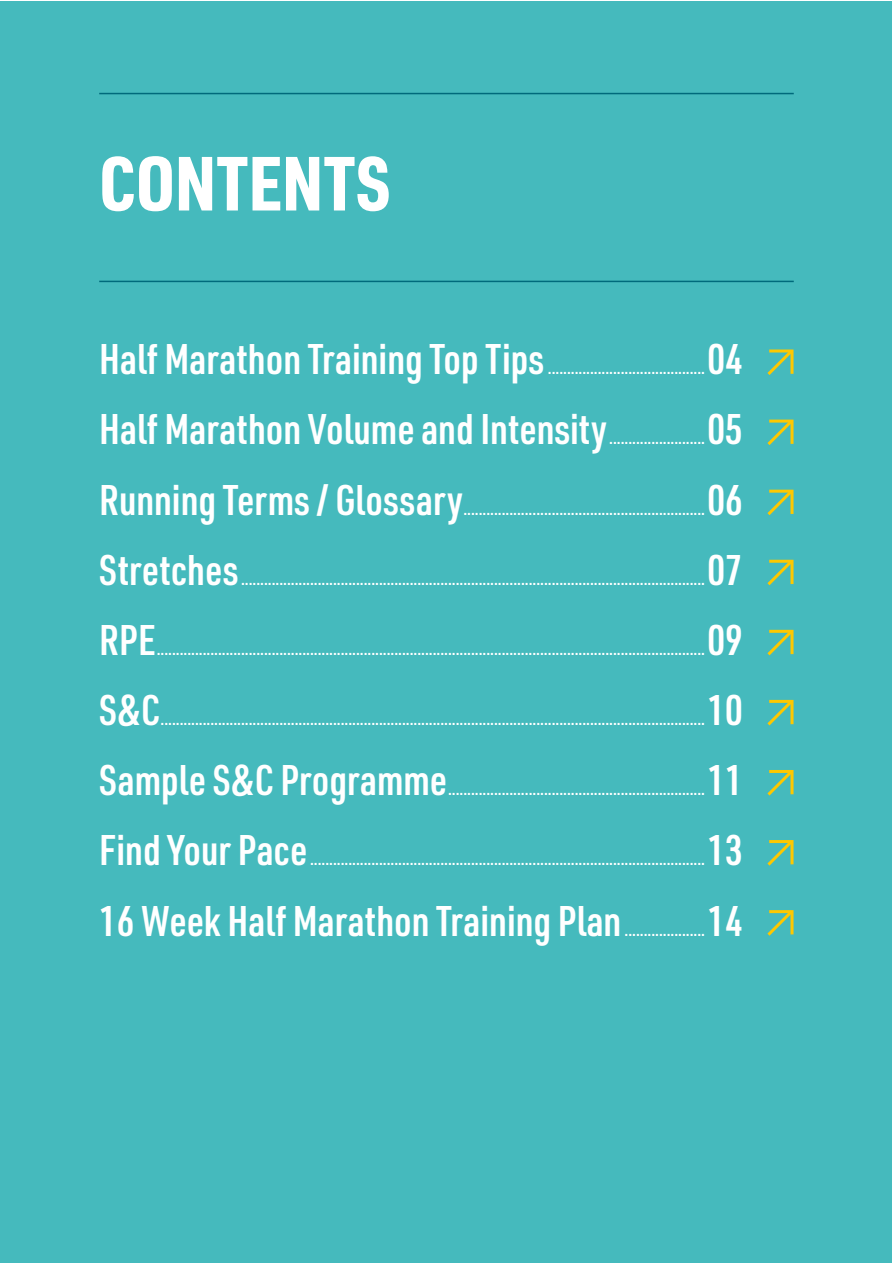
<style>
.page{position:relative;width:893px;height:1263px;background:#fff}
.page>*{position:absolute;margin:0;border:0;box-sizing:border-box;transform-origin:0 0}
.t1{font:900 75px "URWDIN Cond";letter-spacing:.01em;color:#fff}
.t2{font:600 42px "URWDIN Cond";color:#fff}
.t3{font:600 18px "URWDIN Cond";color:#fff}
</style>
<div class="page">
<div style="left:1px;top:1px;width:891px;height:1261px;background:#45babd"></div>
<hr style="left:99px;top:93px;width:695px;height:1px;background:#006a7b">
<hr style="left:99px;top:281px;width:695px;height:1px;background:#006a7b">
<svg style="left:767px;top:349px;width:26px;height:26px"></svg>
<svg style="left:767px;top:420px;width:26px;height:25px"></svg>
<svg style="left:767px;top:490px;width:26px;height:25px"></svg>
<svg style="left:767px;top:560px;width:26px;height:25px"></svg>
<svg style="left:767px;top:630px;width:26px;height:25px"></svg>
<svg style="left:767px;top:700px;width:26px;height:25px"></svg>
<svg style="left:767px;top:770px;width:26px;height:25px"></svg>
<svg style="left:767px;top:840px;width:26px;height:26px"></svg>
<svg style="left:767px;top:910px;width:26px;height:26px"></svg>
<h1 class="t1" style="left:99px;top:141px;width:293px">CONTENTS</h1>
<h2 class="t2" style="left:707px;top:340px;width:37px">04</h2>
<h2 class="t2" style="left:99px;top:340px;width:446px">Half Marathon Training Top Tips</h2>
<p class="t3" style="left:548px;top:360px;width:159px">.........................................</p>
<h2 class="t2" style="left:707px;top:410px;width:37px">05</h2>
<h2 class="t2" style="left:99px;top:410px;width:509px">Half Marathon Volume and Intensity</h2>
<p class="t3" style="left:609px;top:430px;width:97px">.........................</p>
<h2 class="t2" style="left:99px;top:480px;width:365px">Running Terms / Glossary</h2>
<h2 class="t2" style="left:707px;top:480px;width:37px">06</h2>
<p class="t3" style="left:463px;top:500px;width:243px">...............................................................</p>
<h2 class="t2" style="left:707px;top:550px;width:37px">07</h2>
<h2 class="t2" style="left:99px;top:550px;width:141px">Stretches</h2>
<p class="t3" style="left:241px;top:570px;width:465px">.........................................................................................................................</p>
<h2 class="t2" style="left:707px;top:621px;width:37px">09</h2>
<h2 class="t2" style="left:99px;top:621px;width:58px">RPE</h2>
<p class="t3" style="left:157px;top:640px;width:550px">...............................................................................................................................................</p>
<h2 class="t2" style="left:99px;top:691px;width:62px">S&amp;C</h2>
<h2 class="t2" style="left:707px;top:691px;width:37px">10</h2>
<p class="t3" style="left:161px;top:710px;width:546px">..............................................................................................................................................</p>
<h2 class="t2" style="left:99px;top:761px;width:350px">Sample S&amp;C Programme</h2>
<h2 class="t2" style="left:707px;top:761px;width:37px">11</h2>
<p class="t3" style="left:448px;top:780px;width:258px">...................................................................</p>
<h2 class="t2" style="left:707px;top:831px;width:37px">13</h2>
<h2 class="t2" style="left:99px;top:831px;width:210px">Find Your Pace</h2>
<p class="t3" style="left:310px;top:851px;width:396px">.......................................................................................................</p>
<h2 class="t2" style="left:99px;top:901px;width:524px">16 Week Half Marathon Training Plan</h2>
<h2 class="t2" style="left:707px;top:901px;width:37px">14</h2>
<p class="t3" style="left:624px;top:921px;width:82px">.....................</p>
</div>
